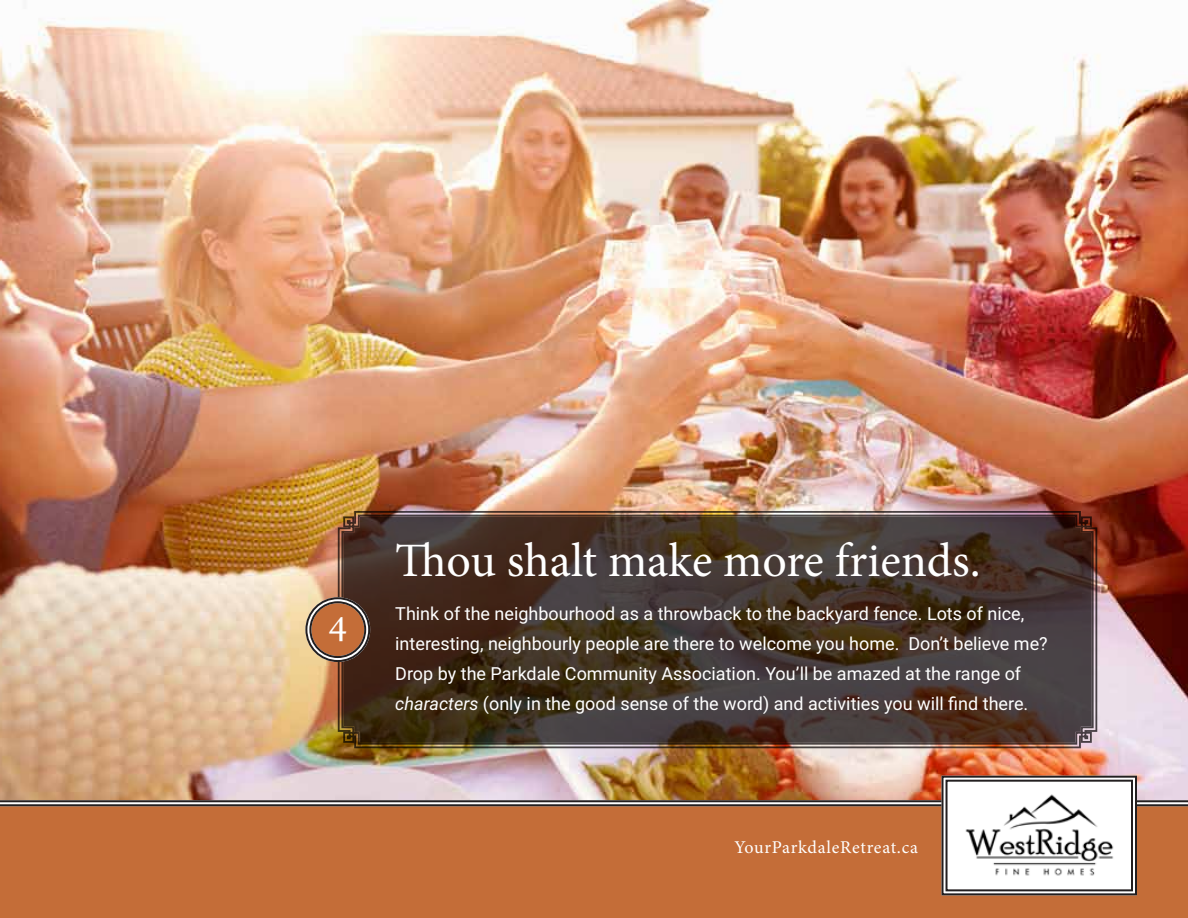
<style>
.page{position:relative;width:1188px;height:918px;background:#fff}
.page>*{position:absolute;margin:0;border:0;box-sizing:border-box;transform-origin:0 0}
.t1{font:48px "Minion Pro";color:#fff}
.Number{font:39.6px "Minion Pro";color:#fff}
.Body{font:18px/30px "Roboto";color:#fff}
.t2{font:18px "Minion Pro";letter-spacing:.03em;color:#fff}
.s1{font-style:italic}
</style>
<div class="page">
<img style="left:0;top:0;width:1188px;height:799px">
<svg style="left:0;top:799px;width:1188px;height:4px;background:#837670"></svg>
<div style="left:0;top:804px;width:1188px;height:114px;background:#c46d38"></div>
<svg style="left:941px;top:775px;width:197px;height:121px"></svg>
<div style="left:946px;top:780px;width:187px;height:111px;border:2px solid #231f20"></div>
<img style="left:335px;top:508px;width:765px;height:243px">
<img style="left:337px;top:510px;width:761px;height:239px">
<svg style="left:341px;top:514px;width:754px;height:232px;background:#45352c"></svg>
<div style="left:308px;top:600px;width:59px;height:59px;background:#c46d38;border-radius:50%"></div>
<div style="left:305px;top:597px;width:65px;height:65px;border:6px solid #fff;border-radius:50%"></div>
<div style="left:305px;top:597px;width:65px;height:65px;border:2px solid #231f20;border-radius:50%"></div>
<div style="left:309px;top:601px;width:57px;height:57px;border:2px solid #231f20;border-radius:50%"></div>
<p class="Number" style="left:328px;top:596px;width:21px">4</p>
<h1 class="t1" style="left:395px;top:529px;width:587px">Thou shalt make more friends.</h1>
<p class="Body" style="left:395px;top:598px;width:654px">Think of the neighbourhood as a throwback to the backyard fence. Lots of nice, interesting, neighbourly people are there to welcome you home. Don’t believe me?<br>Drop by the Parkdale Community Association. You’ll be amazed at the range of <span class="s1">characters</span> (only in the good sense of the word) and activities you will find there.</p>
<p class="t2" style="left:734px;top:835px;width:185px">YourParkdaleRetreat.ca</p>
</div>
